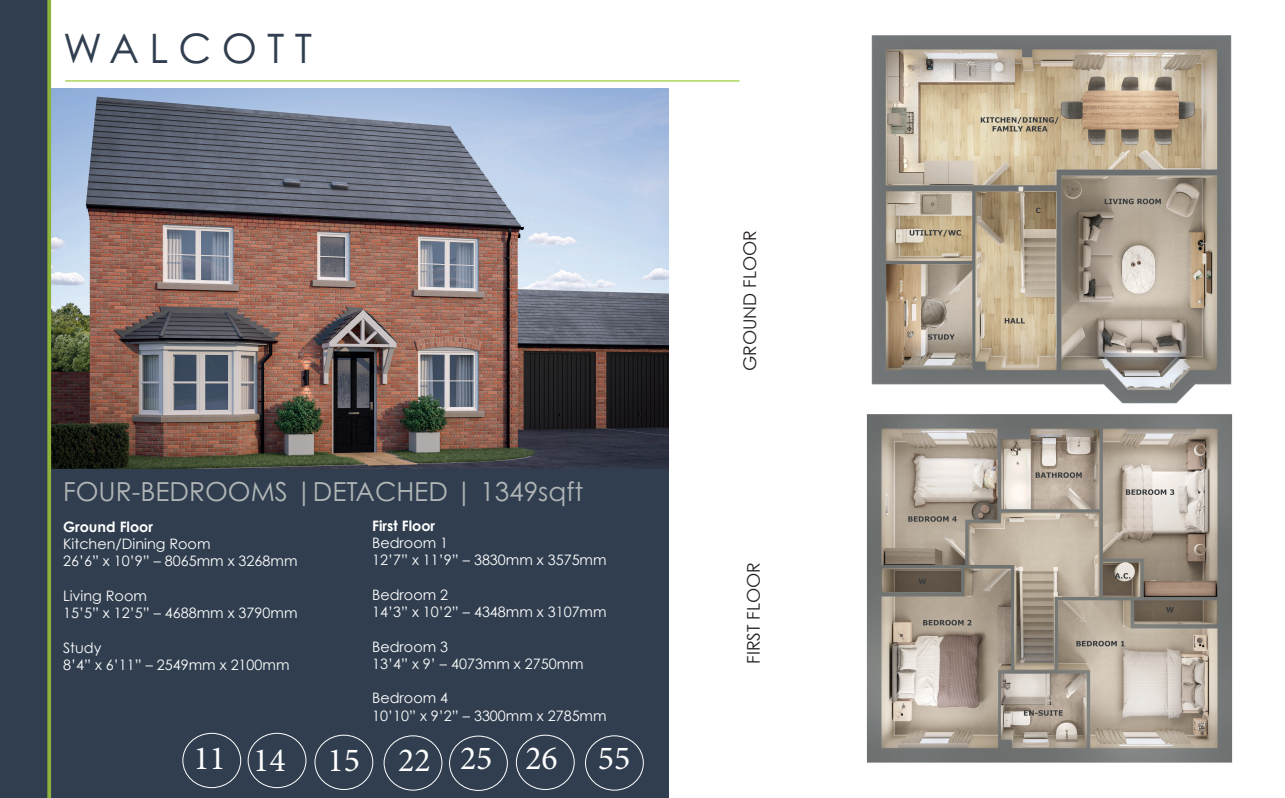
<style>
.page{position:relative;width:1285px;height:798px;background:#fff}
.page>*{position:absolute;margin:0;border:0;box-sizing:border-box;transform-origin:0 0}
.t1{font:40.62px "Century Gothic Pro";letter-spacing:.25em;color:#303e4f}
.t2{font:33.75px "Minion Pro";color:#fff}
.t3{font:26.25px "Century Gothic Pro";color:#b1b5b6}
.t4{font:17.5px "Century Gothic";color:#231f20}
.t5{font:14.38px/17.2px "Century Gothic";color:#fff}
.t6{font:700 14.38px "Century Gothic";color:#fff}
</style>
<div class="page">
<img style="left:51px;top:89px;width:618px;height:380px">
<div style="left:46px;top:469px;width:623px;height:328px;background:#303e4f"></div>
<hr style="left:65px;top:80px;width:674px;height:1px;background:#9ecb3e">
<svg style="left:0;top:0;width:51px;height:797px;background:#36464d"></svg>
<img style="left:871px;top:35px;width:361px;height:369px">
<img style="left:866px;top:414px;width:367px;height:349px">
<div style="left:315px;top:734px;width:58px;height:55px;border:1px solid #fff;border-radius:50%"></div>
<div style="left:384px;top:735px;width:58px;height:55px;border:1px solid #fff;border-radius:50%"></div>
<div style="left:248px;top:732px;width:58px;height:55px;border:1px solid #fff;border-radius:50%"></div>
<div style="left:516px;top:734px;width:58px;height:55px;border:1px solid #fff;border-radius:50%"></div>
<div style="left:585px;top:735px;width:58px;height:55px;border:1px solid #fff;border-radius:50%"></div>
<div style="left:449px;top:735px;width:58px;height:55px;border:1px solid #fff;border-radius:50%"></div>
<div style="left:182px;top:732px;width:59px;height:55px;border:1px solid #fff;border-radius:50%"></div>
<h1 class="t1" style="left:63px;top:24px;width:250px">WALCOTT</h1>
<h3 class="t3" style="left:63px;top:475px;width:522px">FOUR-BEDROOMS |DETACHED | 1349sqft</h3>
<p class="t6" style="left:63px;top:515px;width:91px">Ground Floor</p>
<p class="t5" style="left:63px;top:535px;width:236px">Kitchen/Dining Room<br>26’6” x 10’9” – 8065mm x 3268mm</p>
<p class="t5" style="left:63px;top:586px;width:236px">Living Room<br>15’5” x 12’5” – 4688mm x 3790mm</p>
<p class="t5" style="left:63px;top:638px;width:228px">Study<br>8’4” x 6’11” – 2549mm x 2100mm</p>
<p class="t6" style="left:372px;top:514px;width:64px">First Floor</p>
<p class="t5" style="left:372px;top:534px;width:236px">Bedroom 1<br>12’7” x 11’9” – 3830mm x 3575mm</p>
<p class="t5" style="left:372px;top:585px;width:236px">Bedroom 2<br>14’3” x 10’2” – 4348mm x 3107mm</p>
<p class="t5" style="left:372px;top:637px;width:213px">Bedroom 3<br>13’4” x 9’ – 4073mm x 2750mm</p>
<p class="t5" style="left:372px;top:689px;width:236px">Bedroom 4<br>10’10” x 9’2” – 3300mm x 2785mm</p>
<h2 class="t2" style="left:193px;top:735px;width:438px">11 14 15 22 25 26 55</h2>
<p class="t4" style="left:737px;top:371px;width:142px;rotate:-90deg">GROUND FLOOR</p>
<p class="t4" style="left:741px;top:663px;width:103px;rotate:-90deg">FIRST FLOOR</p>
</div>
